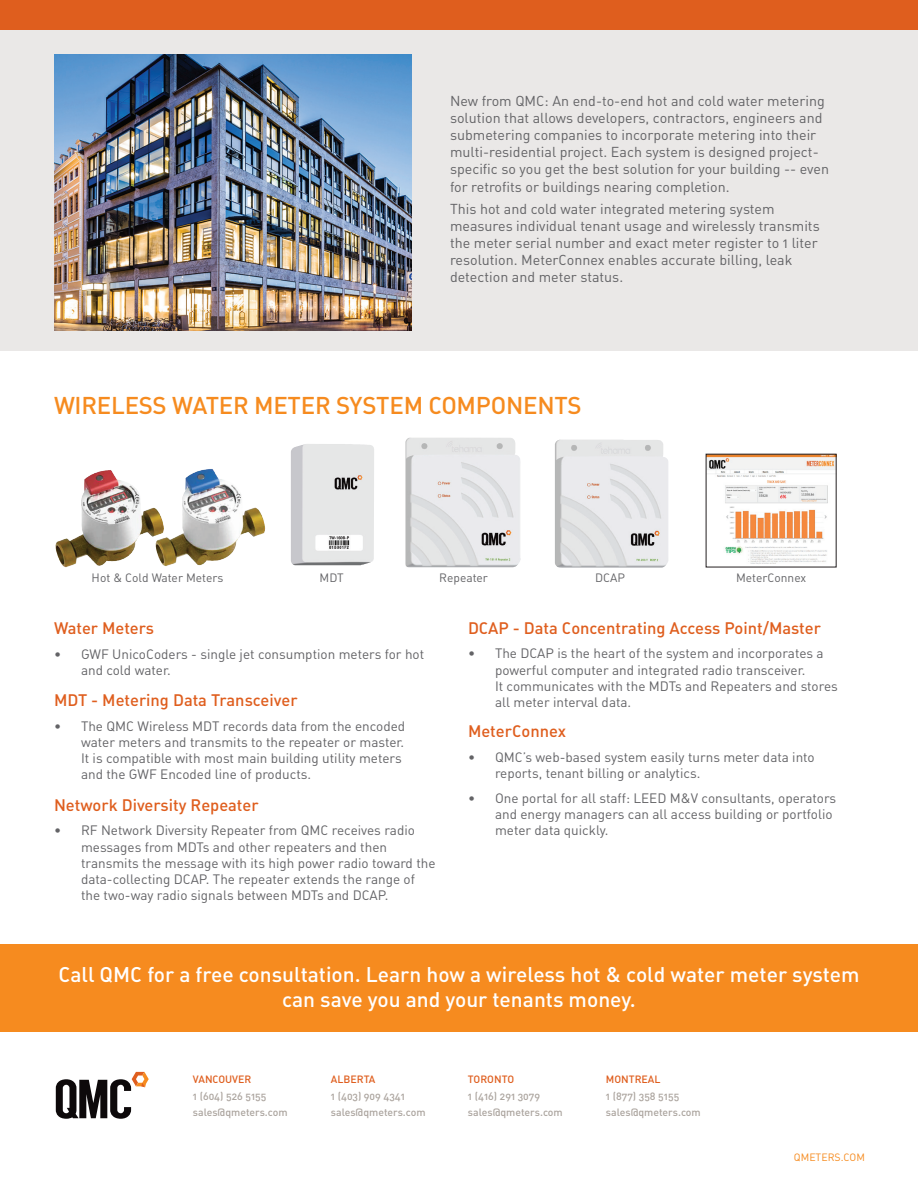
<style>
.page{position:relative;width:918px;height:1188px;background:#fff}
.page>*{position:absolute;margin:0;border:0;box-sizing:border-box;transform-origin:0 0}
.t1{font:24px "DIN Medium Alternate";letter-spacing:-.01em;color:#f68b1f}
.t2{font:21px/25.2px "DIN Medium Alternate";color:#fff;text-align:center}
.t3{font:16.5px "DIN Medium Alternate";color:#df5e1e}
.t4{font:14.25px/17.1px "DIN Regular Alternate";color:#636366}
.t5{font:13.5px/16.2px "DIN Regular Alternate";color:#636366}
.t6{font:12px "DIN Regular Alternate";color:#636366}
.t7{font:10.5px/16.5px "DIN Medium Alternate";color:#aba49e}
.t8{font:10.5px "DIN Medium Alternate";color:#df5e1e}
.t9{font:10.5px "DIN Regular Alternate";color:#f68b1f}
</style>
<div class="page">
<div style="left:0;top:22px;width:918px;height:329px;background:#eae8e7"></div>
<svg style="left:56px;top:1072px;width:93px;height:47px"></svg>
<div style="left:0;top:0;width:918px;height:30px;background:#df5e1e"></div>
<div style="left:0;top:944px;width:918px;height:87px;background:#f68b1f"></div>
<img style="left:291px;top:444px;width:83px;height:121px">
<img style="left:405px;top:437px;width:116px;height:130px">
<img style="left:555px;top:439px;width:113px;height:129px">
<img style="left:56px;top:470px;width:54px;height:97px">
<img style="left:156px;top:469px;width:52px;height:97px">
<img style="left:708px;top:456px;width:126px;height:108px">
<img style="left:54px;top:54px;width:357px;height:276px">
<p class="t4" style="left:450px;top:92px;width:381px">New from QMC: An end-to-end hot and cold water metering solution that allows developers, contractors, engineers and submetering companies to incorporate metering into their multi-residential project. Each system is designed project&shy;specific so you get the best solution for your building -- even for retrofits or buildings nearing completion.</p>
<p class="t4" style="left:450px;top:200px;width:371px">This hot and cold water integrated metering system measures individual tenant usage and wirelessly transmits the meter serial number and exact meter register to 1 liter resolution. MeterConnex enables accurate billing, leak detection and meter status.</p>
<h1 class="t1" style="left:54px;top:390px;width:529px">WIRELESS WATER METER SYSTEM COMPONENTS</h1>
<p class="t6" style="left:92px;top:570px;width:133px">Hot &amp; Cold Water Meters</p>
<p class="t6" style="left:320px;top:570px;width:26px">MDT</p>
<p class="t6" style="left:439px;top:570px;width:50px">Repeater</p>
<p class="t6" style="left:595px;top:570px;width:31px">DCAP</p>
<p class="t6" style="left:736px;top:570px;width:72px">MeterConnex</p>
<p class="t3" style="left:54px;top:618px;width:102px">Water Meters</p>
<p class="t5" style="left:81px;top:645px;width:345px;text-indent:-27px">• GWF UnicoCoders - single jet consumption meters for hot and cold water.</p>
<p class="t3" style="left:54px;top:690px;width:245px">MDT - Metering Data Transceiver</p>
<p class="t5" style="left:81px;top:718px;width:326px;text-indent:-27px">• The QMC Wireless MDT records data from the encoded water meters and transmits to the repeater or master.<br>It is compatible with most main building utility meters and the GWF Encoded line of products.</p>
<p class="t3" style="left:54px;top:794px;width:206px">Network Diversity Repeater</p>
<p class="t5" style="left:81px;top:822px;width:356px;text-indent:-27px">• RF Network Diversity Repeater from QMC receives radio messages from MDTs and other repeaters and then transmits the message with its high power radio toward the data-collecting DCAP. The repeater extends the range of the two-way radio signals between MDTs and DCAP.</p>
<p class="t3" style="left:468px;top:618px;width:354px">DCAP - Data Concentrating Access Point/Master</p>
<p class="t5" style="left:495px;top:645px;width:344px;text-indent:-27px">• The DCAP is the heart of the system and incorporates a powerful computer and integrated radio transceiver.<br>It communicates with the MDTs and Repeaters and stores all meter interval data.</p>
<p class="t3" style="left:468px;top:721px;width:100px">MeterConnex</p>
<p class="t5" style="left:495px;top:749px;width:321px;text-indent:-27px">• QMC’s web-based system easily turns meter data into reports, tenant billing or analytics.</p>
<p class="t5" style="left:495px;top:790px;width:343px;text-indent:-27px">• One portal for all staff: LEED M&amp;V consultants, operators and energy managers can all access building or portfolio meter data quickly.</p>
<h2 class="t2" style="left:58px;top:961px;width:803px">Call QMC for a free consultation. Learn how a wireless hot &amp; cold water meter system can save you and your tenants money.</h2>
<p class="t8" style="left:193px;top:1073px;width:60px">VANCOUVER</p>
<p class="t7" style="left:193px;top:1087px;width:96px">1 (604) 526 5155 sales@qmeters.com</p>
<p class="t8" style="left:331px;top:1073px;width:46px">ALBERTA</p>
<p class="t7" style="left:331px;top:1087px;width:96px">1 (403) 909 4341 sales@qmeters.com</p>
<p class="t8" style="left:468px;top:1073px;width:48px">TORONTO</p>
<p class="t7" style="left:468px;top:1087px;width:96px">1 (416) 291 3079 sales@qmeters.com</p>
<p class="t8" style="left:606px;top:1073px;width:56px">MONTREAL</p>
<p class="t7" style="left:606px;top:1087px;width:96px">1 (877) 358 5155 sales@qmeters.com</p>
<p class="t9" style="left:794px;top:1151px;width:73px">QMETERS.COM</p>
</div>
